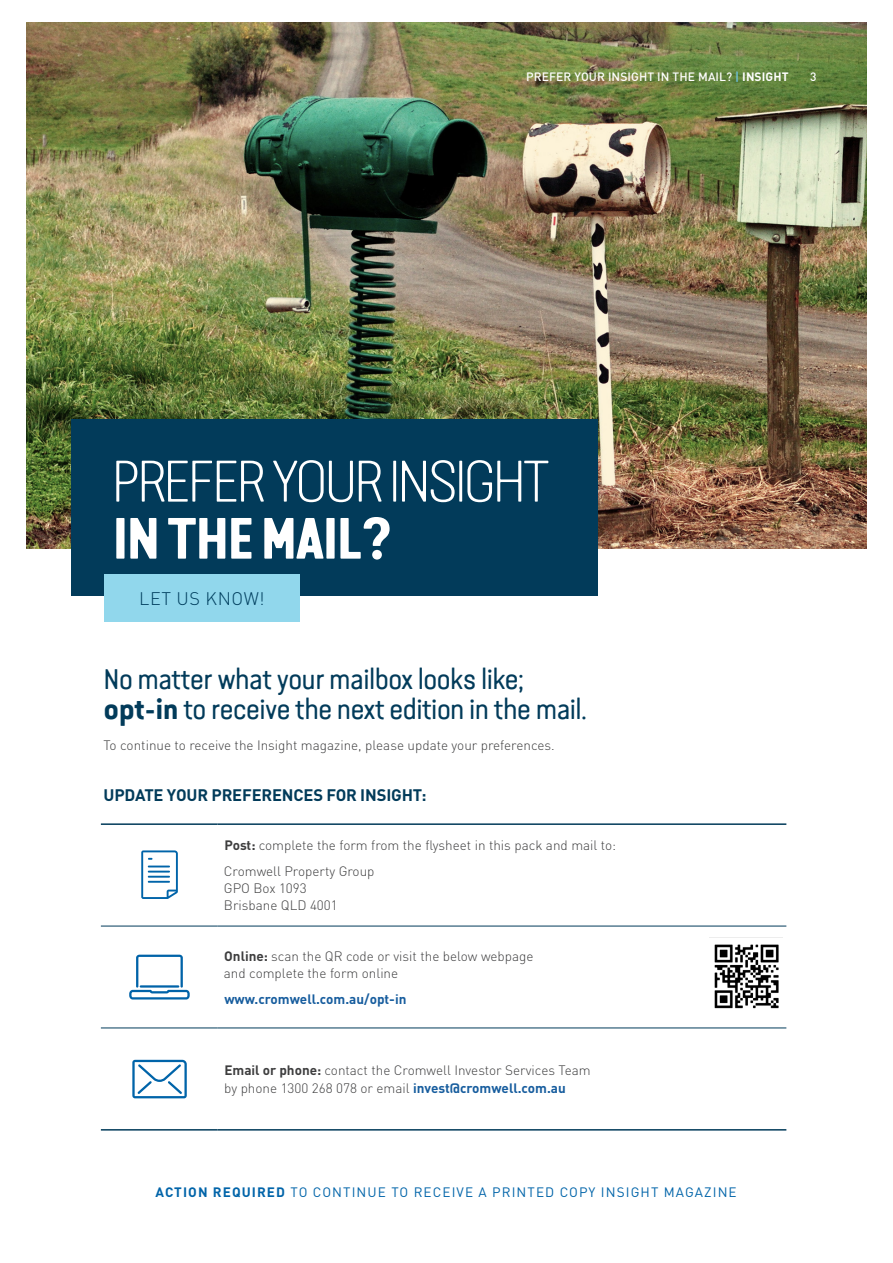
<style>
.page{position:relative;width:893px;height:1263px;background:#fff}
.page>*{position:absolute;margin:0;border:0;box-sizing:border-box;transform-origin:0 0}
.ArticleTitle_large{font:300 58.5px/57px "Van Condensed Light Pro";letter-spacing:-.06em;color:#fff}
.InBrief_Headers{font:28.5px/30px "Van Condensed Pro";letter-spacing:-.02em;color:#023b5a}
.Body{font:300 18px "DINOT";letter-spacing:.03em;color:#003e5e}
.Subheaders{font:700 16.5px "DINOT";letter-spacing:-.01em;color:#023b5a}
.Body-2{font:300 13.5px/17.2px "DINOT";color:#3e3e3f}
.Subheaders-2{font:13.5px "DINOT";letter-spacing:.08em;color:#0164a9}
.Body-3{font:700 13.5px "DINOT";color:#175d9e}
.t1{font:500 12px "DINOT";color:#fff}
.t2{font:700 12px "DINOT";letter-spacing:.01em;color:#fff}
.s1{font-weight:500}
.s2{font-weight:500;color:#6ec5e9}
.s3{font-family:"Van Condensed Pro";font-weight:700}
.s4{font-weight:700}
.s5{font-weight:700;color:#175d9e}
</style>
<div class="page">
<img style="left:27px;top:23px;width:839px;height:525px">
<hr style="left:101px;top:823px;width:117px;height:2px;background:#023b5a">
<hr style="left:218px;top:823px;width:568px;height:2px;background:#023b5a">
<hr style="left:101px;top:1129px;width:117px;height:1px;background:#023b5a">
<hr style="left:218px;top:1129px;width:568px;height:1px;background:#023b5a">
<hr style="left:101px;top:926px;width:117px;height:1px;background:#023b5a">
<hr style="left:218px;top:926px;width:568px;height:1px;background:#023b5a">
<hr style="left:101px;top:1027px;width:117px;height:1px;background:#023b5a">
<hr style="left:218px;top:1027px;width:568px;height:1px;background:#023b5a">
<div style="left:72px;top:419px;width:526px;height:176px;background:#023b5a"></div>
<div style="left:104px;top:574px;width:196px;height:48px;background:#91d7ec"></div>
<img style="left:714px;top:944px;width:65px;height:65px">
<svg style="left:132px;top:1060px;width:55px;height:38px"></svg>
<svg style="left:141px;top:850px;width:37px;height:49px"></svg>
<svg style="left:129px;top:955px;width:61px;height:44px"></svg>
<hr style="left:140px;top:985px;width:39px;height:2px;background:#0063a8">
<hr style="left:77px;top:94px;width:739px;height:1px;background:#fff">
<p class="t1" style="left:526px;top:69px;width:16px">PREFER</p>
<p class="t1" style="left:574px;top:69px;width:16px">YOUR</p>
<p class="t1" style="left:608px;top:69px;width:8px">INSIGHT</p>
<p class="t1" style="left:657px;top:69px;width:24px">IN THE</p>
<p class="t1" style="left:698px;top:69px;width:8px">MAIL</p>
<p class="t2" style="left:726px;top:69px;width:64px"><span class="s1">?</span> <span class="s2">|</span> INSIGHT</p>
<p class="t1" style="left:810px;top:69px;width:8px">3</p>
<p class="ArticleTitle_large" style="left:112px;top:451px;width:440px">PREFER YOUR INSIGHT<br><span class="s3">IN THE MAIL?</span></p>
<p class="Body" style="left:139px;top:588px;width:127px">LET US KNOW!</p>
<p class="InBrief_Headers" style="left:103px;top:662px;width:485px">No matter what your mailbox looks like; <span class="s4">opt-in</span> to receive the next edition in the mail.</p>
<p class="Body-2" style="left:103px;top:737px;width:453px">To continue to receive the Insight magazine, please update your preferences.</p>
<p class="Subheaders" style="left:104px;top:784px;width:324px">UPDATE YOUR PREFERENCES FOR INSIGHT:</p>
<p class="Body-2" style="left:224px;top:836px;width:393px"><span class="s4">Post:</span> complete the form from the flysheet in this pack and mail to:</p>
<p class="Body-2" style="left:224px;top:862px;width:152px">Cromwell Property Group<br>GPO Box 1093<br>Brisbane QLD 4001</p>
<p class="Body-2" style="left:224px;top:947px;width:311px"><span class="s4">Online:</span> scan the QR code or visit the below webpage and complete the form online</p>
<p class="Body-3" style="left:224px;top:990px;width:184px">www.cromwell.com.au/opt-in</p>
<p class="Body-2" style="left:224px;top:1062px;width:368px"><span class="s4">Email or phone:</span> contact the Cromwell Investor Services Team by phone 1300 268 078 or email <span class="s5">invest@cromwell.com.au</span></p>
<p class="Subheaders-2" style="left:155px;top:1183px;width:583px"><span class="s4">ACTION REQUIRED</span> TO CONTINUE TO RECEIVE A PRINTED COPY INSIGHT MAGAZINE</p>
</div>
